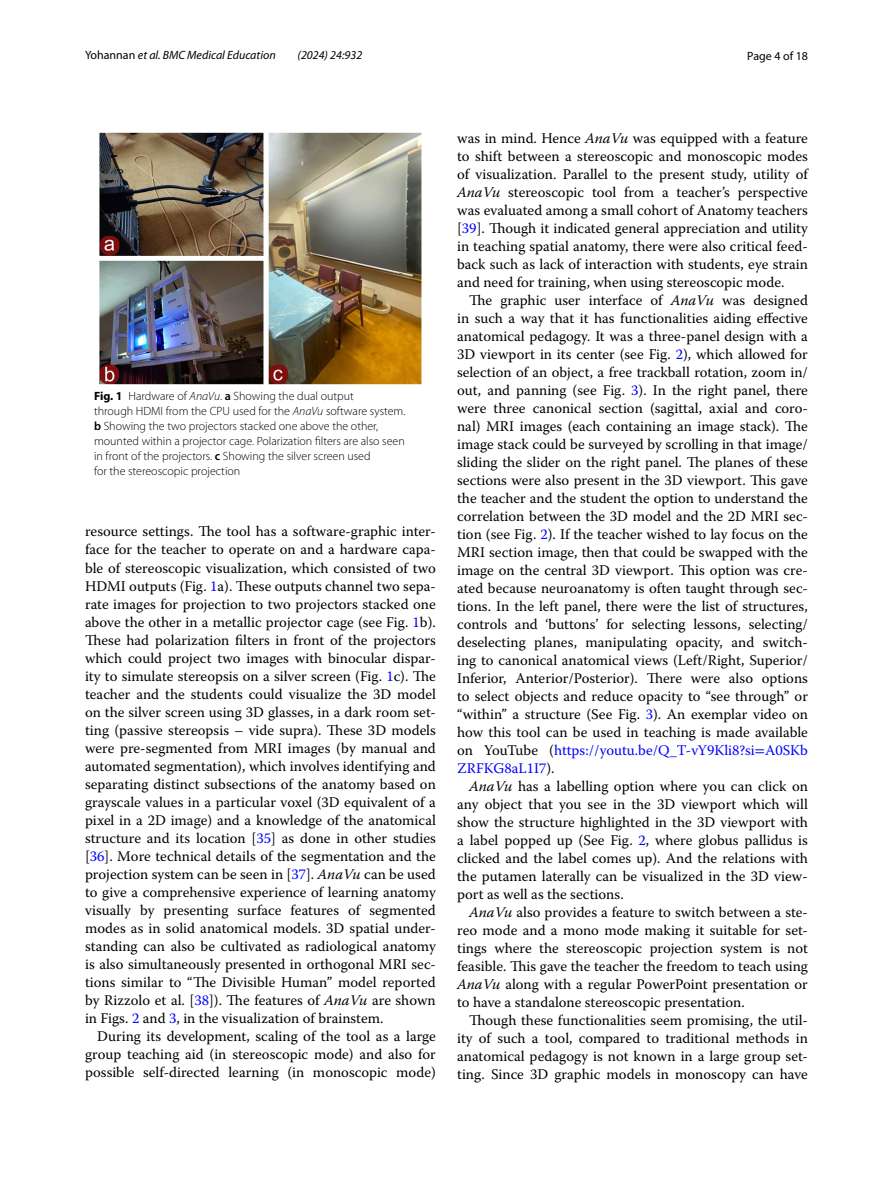
<style>
.page{position:relative;width:893px;height:1187px;background:#fff}
.page>*{position:absolute;margin:0;border:0;box-sizing:border-box;transform-origin:0 0}
.t1{font:14.7px/18px "Warnock Pro";color:#000;text-align:justify}
.t2{font:300 12px/15px "Myriad Pro";color:#000}
.t3{font:italic 12px "Myriad Pro";color:#000}
.t4{font:12px "Myriad Pro";color:#000}
.s1{font-style:normal}
.s2{font-weight:700}
.s3{font-style:italic}
.s4{font-weight:600}
.s5{color:#00f}
.s6{font-family:"STIX";color:#00f}
</style>
<div class="page">
<img style="left:100px;top:133px;width:321px;height:252px">
<p class="t3" style="left:85px;top:48px;width:192px"><span class="s1">Yohannan</span> et al. BMC Medical Education</p>
<p class="t3" style="left:298px;top:48px;width:66px">(2024) 24:932</p>
<p class="t4" style="left:747px;top:48px;width:62px">Page 4 of 18</p>
<p class="t2" style="left:94px;top:389px;width:313px"><span class="s2">Fig. 1</span> Hardware of <span class="s3">AnaVu</span>. <span class="s4">a</span> Showing the dual output<br>through HDMI from the CPU used for the <span class="s3">AnaVu</span> software system. <span class="s4">b</span> Showing the two projectors stacked one above the other, mounted within a projector cage. Polarization filters are also seen in front of the projectors. <span class="s4">c</span> Showing the silver screen used<br>for the stereoscopic projection</p>
<p class="t1" style="left:85px;top:522px;width:352px">resource settings. The tool has a software-graphic inter&shy;face for the teacher to operate on and a hardware capa&shy;ble of stereoscopic visualization, which consisted of two HDMI outputs (Fig. <span class="s5">1</span>a). These outputs channel two sepa&shy;rate images for projection to two projectors stacked one above the other in a metallic projector cage (see Fig. <span class="s5">1</span>b).<br>These had polarization filters in front of the projectors which could project two images with binocular dispar&shy;ity to simulate stereopsis on a silver screen (Fig. <span class="s5">1</span>c). The teacher and the students could visualize the 3D model on the silver screen using 3D glasses, in a dark room set&shy;ting (passive stereopsis – vide supra). These 3D models were pre-segmented from MRI images (by manual and automated segmentation), which involves identifying and separating distinct subsections of the anatomy based on grayscale values in a particular voxel (3D equivalent of a pixel in a 2D image) and a knowledge of the anatomical structure and its location [<span class="s5">35</span>] as done in other studies [<span class="s5">36</span>]. More technical details of the segmentation and the projection system can be seen in [<span class="s5">37</span>]. <span class="s3">AnaVu</span> can be used to give a comprehensive experience of learning anatomy visually by presenting surface features of segmented modes as in solid anatomical models. 3D spatial under&shy;standing can also be cultivated as radiological anatomy is also simultaneously presented in orthogonal MRI sec&shy;tions similar to “The Divisible Human” model reported by Rizzolo et al. [<span class="s5">38</span>]). The features of <span class="s3">AnaVu</span> are shown in Figs. <span class="s5">2</span> and <span class="s5">3</span>, in the visualization of brainstem.</p>
<p class="t1" style="left:85px;top:1026px;width:352px;text-indent:12px">During its development, scaling of the tool as a large group teaching aid (in stereoscopic mode) and also for possible self-directed learning (in monoscopic mode)</p>
<p class="t1" style="left:457px;top:128px;width:352px">was in mind. Hence <span class="s3">AnaVu</span> was equipped with a feature to shift between a stereoscopic and monoscopic modes of visualization. Parallel to the present study, utility of <span class="s3">AnaVu</span> stereoscopic tool from a teacher’s perspective was evaluated among a small cohort of Anatomy teachers [<span class="s5">39</span>]. Though it indicated general appreciation and utility in teaching spatial anatomy, there were also critical feed&shy;back such as lack of interaction with students, eye strain and need for training, when using stereoscopic mode.</p>
<p class="t1" style="left:457px;top:290px;width:352px;text-indent:12px">The graphic user interface of <span class="s3">AnaVu</span> was designed in such a way that it has functionalities aiding effective anatomical pedagogy. It was a three-panel design with a 3D viewport in its center (see Fig. <span class="s5">2</span>), which allowed for selection of an object, a free trackball rotation, zoom in/ out, and panning (see Fig. <span class="s5">3</span>). In the right panel, there were three canonical section (sagittal, axial and coro&shy;nal) MRI images (each containing an image stack). The image stack could be surveyed by scrolling in that image/ sliding the slider on the right panel. The planes of these sections were also present in the 3D viewport. This gave the teacher and the student the option to understand the correlation between the 3D model and the 2D MRI sec&shy;tion (see Fig. <span class="s5">2</span>). If the teacher wished to lay focus on the MRI section image, then that could be swapped with the image on the central 3D viewport. This option was cre&shy;ated because neuroanatomy is often taught through sec&shy;tions. In the left panel, there were the list of structures, controls and ‘buttons’ for selecting lessons, selecting/ deselecting planes, manipulating opacity, and switch&shy;ing to canonical anatomical views (Left/Right, Superior/ Inferior, Anterior/Posterior). There were also options to select objects and reduce opacity to “see through” or “within” a structure (See Fig. <span class="s5">3</span>). An exemplar video on how this tool can be used in teaching is made available on YouTube (<span class="s5">https://youtu.be/Q_T-vY9Kli8?si</span><span class="s6">=</span><span class="s5">A0SKb ZRFKG8aL1I7</span>).</p>
<p class="t1" style="left:457px;top:776px;width:352px;text-indent:12px"><span class="s3">AnaVu</span> has a labelling option where you can click on any object that you see in the 3D viewport which will show the structure highlighted in the 3D viewport with a label popped up (See Fig. <span class="s5">2</span>, where globus pallidus is clicked and the label comes up). And the relations with the putamen laterally can be visualized in the 3D view&shy;port as well as the sections.</p>
<p class="t1" style="left:457px;top:902px;width:352px;text-indent:12px"><span class="s3">AnaVu</span> also provides a feature to switch between a ste&shy;reo mode and a mono mode making it suitable for set&shy;tings where the stereoscopic projection system is not feasible. This gave the teacher the freedom to teach using <span class="s3">AnaVu</span> along with a regular PowerPoint presentation or to have a standalone stereoscopic presentation.</p>
<p class="t1" style="left:457px;top:1010px;width:352px;text-indent:12px">Though these functionalities seem promising, the util&shy;ity of such a tool, compared to traditional methods in anatomical pedagogy is not known in a large group set&shy;ting. Since 3D graphic models in monoscopy can have</p>
</div>
